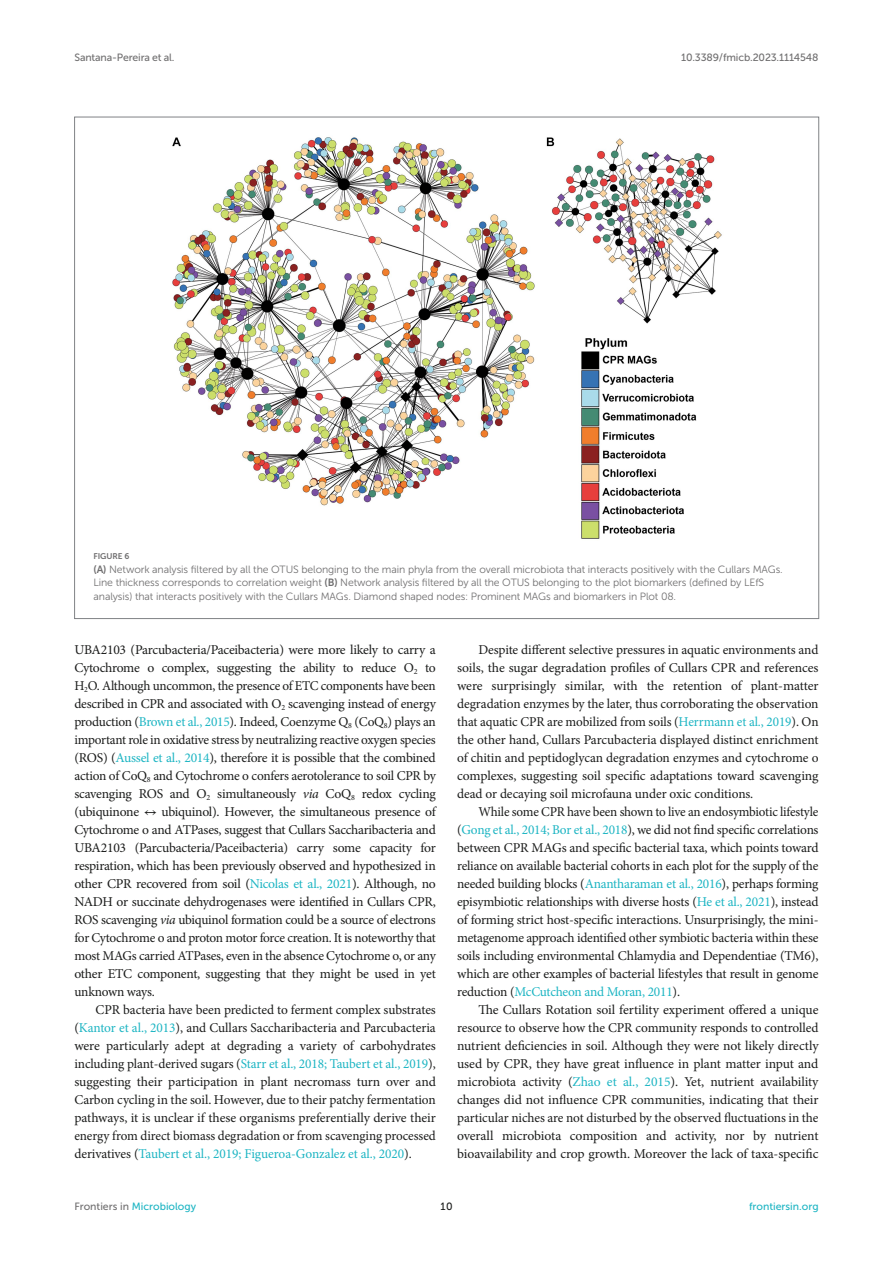
<style>
.page{position:relative;width:893px;height:1263px;background:#fff}
.page>*{position:absolute;margin:0;border:0;box-sizing:border-box;transform-origin:0 0}
.TEXT{font:13.5px/18px "Minion Pro";letter-spacing:-.015em;color:#1b1c1b;text-align:justify}
.FIG_LEG{font:10.5px/13.5px "Museo Sans 300";letter-spacing:-.01em;color:#706f70}
.t1{font:10.5px "Museo Sans 500";letter-spacing:-.015em;color:#706f70}
.t2{font:10.5px "Museo Sans 500";color:#1db5c3}
.t3{font:10.5px "Museo Sans 500";color:#1b1c1b}
.FIG_HD{font:8.25px "Museo Sans 700";letter-spacing:-.01em;color:#706f70}
.s1{font-family:"Museo Sans 700"}
.s2{color:#1db5c3}
.s3{font-style:italic}
.s4{font-family:"STIX General"}
.s5{color:#706f70}
</style>
<div class="page">
<img style="left:172px;top:137px;width:550px;height:402px">
<p class="t1" style="left:74px;top:51px;width:102px">Santana-Pereira et al.</p>
<p class="t1" style="left:681px;top:51px;width:139px">10.3389/fmicb.2023.1114548</p>
<p class="FIG_HD" style="left:94px;top:552px;width:37px">FIGURE 6</p>
<p class="FIG_LEG" style="left:94px;top:562px;width:691px"><span class="s1">(A)</span> Network analysis filtered by all the OTUS belonging to the main phyla from the overall microbiota that interacts positively with the Cullars MAGs.<br>Line thickness corresponds to correlation weight <span class="s1">(B)</span> Network analysis filtered by all the OTUS belonging to the plot biomarkers (defined by LEfS analysis) that interacts positively with the Cullars MAGs. Diamond shaped nodes: Prominent MAGs and biomarkers in Plot 08.</p>
<p class="TEXT" style="left:74px;top:641px;width:363px">UBA2103 (Parcubacteria/Paceibacteria) were more likely to carry a Cytochrome o complex, suggesting the ability to reduce O<sub>2</sub> to H<sub>2</sub>O. Although uncommon, the presence of ETC components have been described in CPR and associated with O<sub>2</sub> scavenging instead of energy production (<span class="s2">Brown et al., 2015</span>). Indeed, Coenzyme Q<sub>8</sub> (CoQ<sub>8</sub>) plays an important role in oxidative stress by neutralizing reactive oxygen species (ROS) (<span class="s2">Aussel et al., 2014</span>), therefore it is possible that the combined action of CoQ<sub>8</sub> and Cytochrome o confers aerotolerance to soil CPR by scavenging ROS and O<sub>2</sub> simultaneously <span class="s3">via</span> CoQ<sub>8</sub> redox cycling (ubiquinone <span class="s4">↔</span> ubiquinol). However, the simultaneous presence of Cytochrome o and ATPases, suggest that Cullars Saccharibacteria and UBA2103 (Parcubacteria/Paceibacteria) carry some capacity for respiration, which has been previously observed and hypothesized in other CPR recovered from soil (<span class="s2">Nicolas et al., 2021</span>). Although, no NADH or succinate dehydrogenases were identified in Cullars CPR, ROS scavenging <span class="s3">via</span> ubiquinol formation could be a source of electrons for Cytochrome o and proton motor force creation. It is noteworthy that most MAGs carried ATPases, even in the absence Cytochrome o, or any other ETC component, suggesting that they might be used in yet unknown ways.</p>
<p class="TEXT" style="left:74px;top:1001px;width:363px;text-indent:21px">CPR bacteria have been predicted to ferment complex substrates (<span class="s2">Kantor et al., 2013</span>), and Cullars Saccharibacteria and Parcubacteria were particularly adept at degrading a variety of carbohydrates including plant-derived sugars (<span class="s2">Starr et al., 2018; Taubert et al., 2019</span>), suggesting their participation in plant necromass turn over and Carbon cycling in the soil. However, due to their patchy fermentation pathways, it is unclear if these organisms preferentially derive their energy from direct biomass degradation or from scavenging processed derivatives (<span class="s2">Taubert et al., 2019; Figueroa-Gonzalez et al., 2020</span>).</p>
<p class="TEXT" style="left:457px;top:641px;width:363px;text-indent:21px">Despite different selective pressures in aquatic environments and soils, the sugar degradation profiles of Cullars CPR and references were surprisingly similar, with the retention of plant-matter degradation enzymes by the later, thus corroborating the observation that aquatic CPR are mobilized from soils (<span class="s2">Herrmann et al., 2019</span>). On the other hand, Cullars Parcubacteria displayed distinct enrichment of chitin and peptidoglycan degradation enzymes and cytochrome o complexes, suggesting soil specific adaptations toward scavenging dead or decaying soil microfauna under oxic conditions.</p>
<p class="TEXT" style="left:457px;top:803px;width:363px;text-indent:21px">While some CPR have been shown to live an endosymbiotic lifestyle (<span class="s2">Gong et al., 2014; Bor et al., 2018</span>), we did not find specific correlations between CPR MAGs and specific bacterial taxa, which points toward reliance on available bacterial cohorts in each plot for the supply of the needed building blocks (<span class="s2">Anantharaman et al., 2016</span>), perhaps forming episymbiotic relationships with diverse hosts (<span class="s2">He et al., 2021</span>), instead of forming strict host-specific interactions. Unsurprisingly, the mini&shy;metagenome approach identified other symbiotic bacteria within these soils including environmental Chlamydia and Dependentiae (TM6), which are other examples of bacterial lifestyles that result in genome reduction (<span class="s2">McCutcheon and Moran, 2011</span>).</p>
<p class="TEXT" style="left:457px;top:1001px;width:363px;text-indent:21px">The Cullars Rotation soil fertility experiment offered a unique resource to observe how the CPR community responds to controlled nutrient deficiencies in soil. Although they were not likely directly used by CPR, they have great influence in plant matter input and microbiota activity (<span class="s2">Zhao et al., 2015</span>). Yet, nutrient availability changes did not influence CPR communities, indicating that their particular niches are not disturbed by the observed fluctuations in the overall microbiota composition and activity, nor by nutrient bioavailability and crop growth. Moreover the lack of taxa-specific</p>
<p class="t2" style="left:74px;top:1200px;width:123px"><span class="s5">Frontiers in</span> Microbiology</p>
<p class="t3" style="left:440px;top:1200px;width:14px">10</p>
<p class="t2" style="left:749px;top:1200px;width:71px">frontiersin.org</p>
</div>
